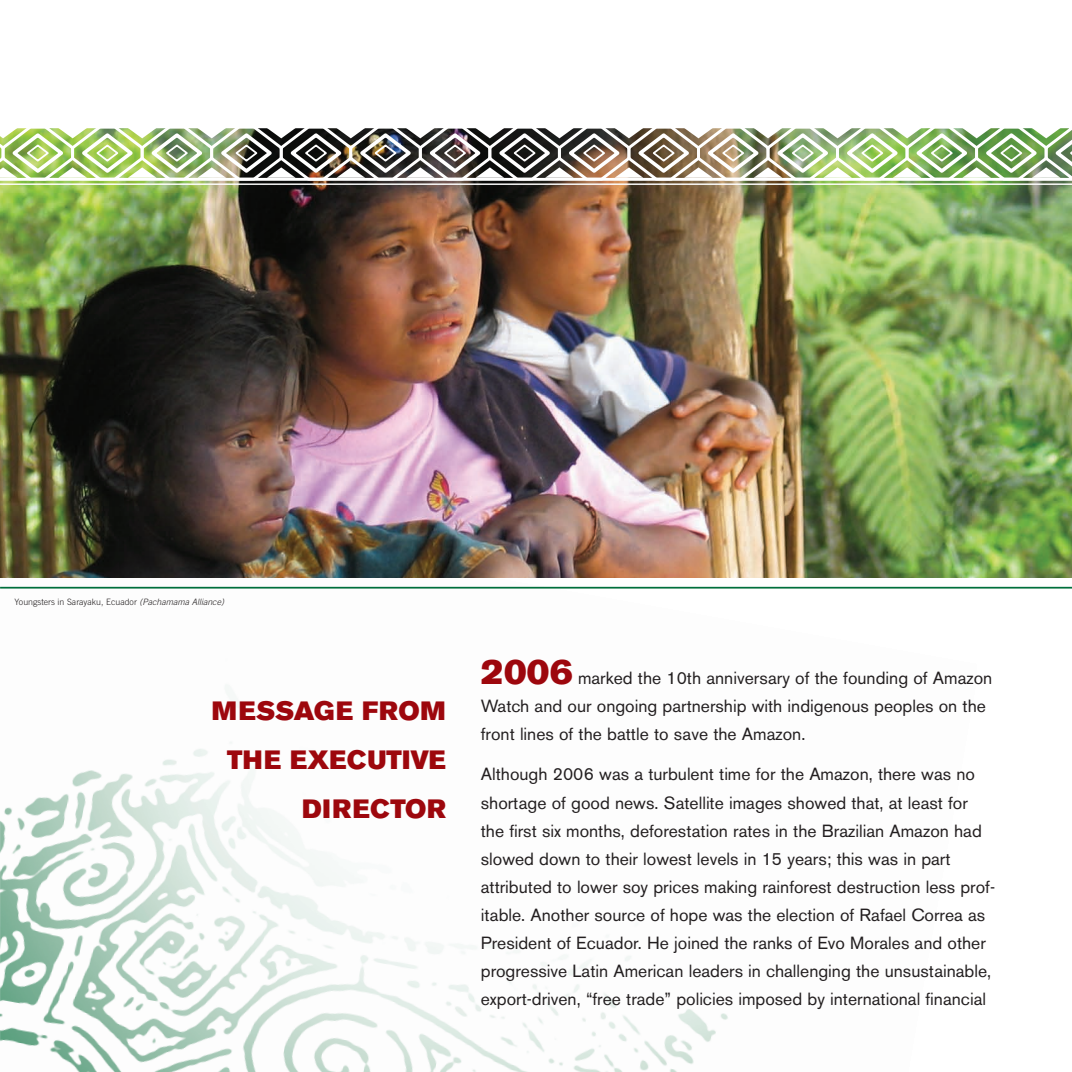
<style>
.page{position:relative;width:1072px;height:1072px;background:#fff}
.page>*{position:absolute;margin:0;border:0;box-sizing:border-box;transform-origin:0 0}
.t1{font:26.25px/49px "Akzidenz Grotesk BE Super";letter-spacing:.015em;color:#9d070d;text-align:right}
.t2{font:17.5px/28px "Akzidenz Grotesk BE";color:#231f20}
.t3{font:300 8.75px "Trade Gothic";color:#231f20}
.s1{font-style:italic}
.s2{font-family:"Akzidenz Grotesk BE Super";font-size:35px;color:#9d070d}
</style>
<div class="page">
<img style="left:0;top:128px;width:1071px;height:943px">
<p class="t3" style="left:15px;top:598px;width:213px">Youngsters in Sarayaku, Ecuador <span class="s1">(Pachamama Alliance)</span></p>
<h1 class="t1" style="left:212px;top:688px;width:235px">MESSAGE FROM<br>THE EXECUTIVE<br>DIRECTOR</h1>
<p class="t2" style="left:480px;top:665px;width:513px"><span class="s2">2006</span> marked the 10th anniversary of the founding of Amazon<br>Watch and our ongoing partnership with indigenous peoples on the front lines of the battle to save the Amazon.</p>
<p class="t2" style="left:480px;top:762px;width:515px">Although 2006 was a turbulent time for the Amazon, there was no shortage of good news. Satellite images showed that, at least for the first six months, deforestation rates in the Brazilian Amazon had slowed down to their lowest levels in 15 years; this was in part attributed to lower soy prices making rainforest destruction less prof&shy;itable. Another source of hope was the election of Rafael Correa as President of Ecuador. He joined the ranks of Evo Morales and other progressive Latin American leaders in challenging the unsustainable, export-driven, “free trade” policies imposed by international financial</p>
</div>
